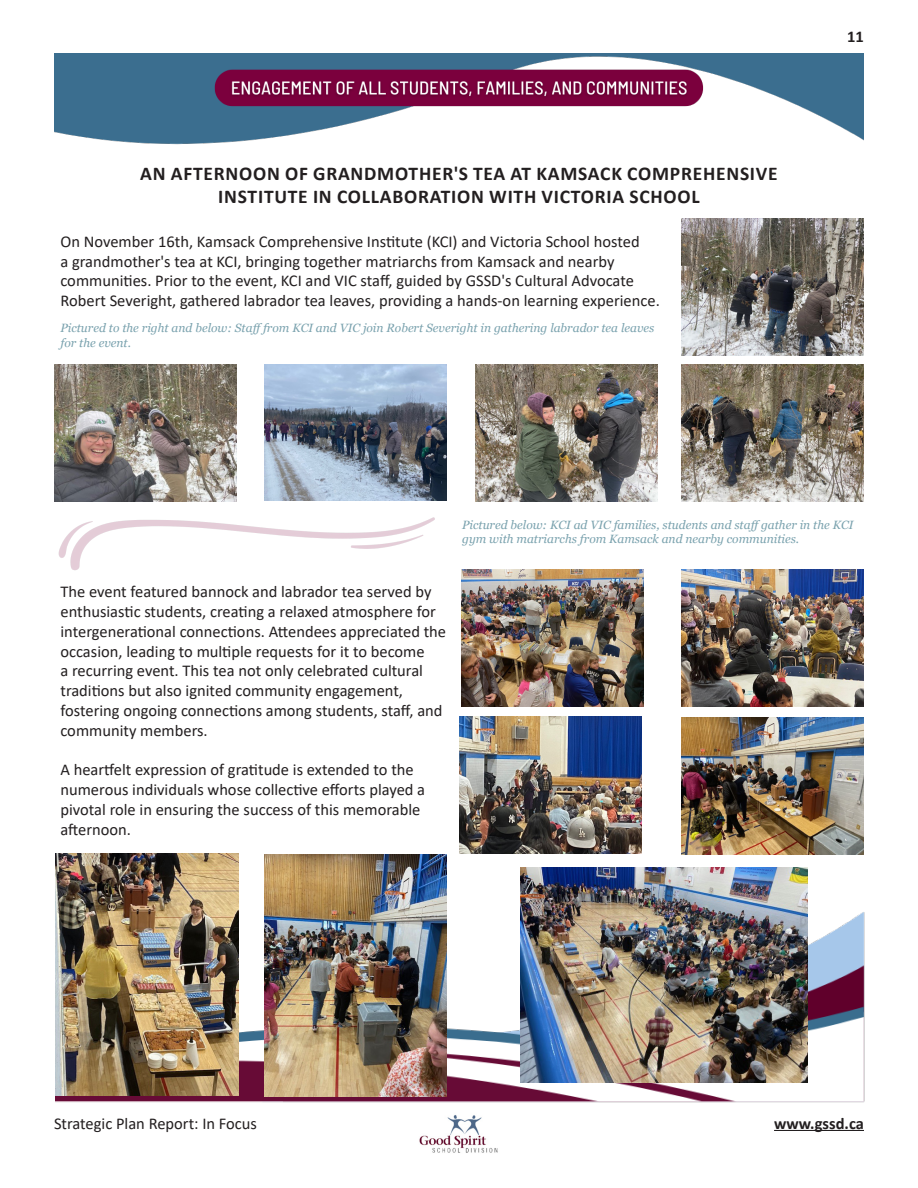
<style>
.page{position:relative;width:918px;height:1188px;background:#fff}
.page>*{position:absolute;margin:0;border:0;box-sizing:border-box;transform-origin:0 0}
.Article_Headers{font:700 19.5px "Calibri";letter-spacing:.04em;color:#231f20}
.Body_Copy{font:16.5px/19.8px "Calibri";color:#231f20}
.t1{font:700 16.5px "Calibri";color:#231f20}
.t2{font:italic 12px/14.4px "Georgia";color:#7aa2ae}
</style>
<div class="page">
<hr style="left:774px;top:1130px;width:90px;height:1px;background:#231f20">
<img style="left:419px;top:1126px;width:79px;height:27px">
<img style="left:54px;top:54px;width:810px;height:1048px">
<img style="left:56px;top:900px;width:809px;height:226px">
<img style="left:54px;top:514px;width:389px;height:58px">
<img style="left:682px;top:218px;width:182px;height:137px">
<img style="left:54px;top:364px;width:182px;height:137px">
<img style="left:475px;top:364px;width:183px;height:137px">
<img style="left:682px;top:364px;width:182px;height:137px">
<img style="left:265px;top:364px;width:182px;height:137px">
<img style="left:521px;top:868px;width:286px;height:215px">
<img style="left:459px;top:717px;width:182px;height:137px">
<img style="left:682px;top:569px;width:182px;height:137px">
<img style="left:461px;top:569px;width:183px;height:137px">
<img style="left:682px;top:717px;width:182px;height:137px">
<img style="left:56px;top:854px;width:182px;height:242px">
<img style="left:265px;top:854px;width:182px;height:242px">
<p class="Article_Headers" style="left:140px;top:160px;width:639px">AN AFTERNOON OF GRANDMOTHER'S TEA AT KAMSACK COMPREHENSIVE</p>
<p class="Article_Headers" style="left:218px;top:183px;width:483px">INSTITUTE IN COLLABORATION WITH VICTORIA SCHOOL</p>
<p class="Body_Copy" style="left:60px;top:231px;width:601px">On November 16th, Kamsack Comprehensive Institute (KCI) and Victoria School hosted<br>a grandmother's tea at KCI, bringing together matriarchs from Kamsack and nearby communities. Prior to the event, KCI and VIC staff, guided by GSSD's Cultural Advocate Robert Severight, gathered labrador tea leaves, providing a hands-on learning experience.</p>
<p class="t2" style="left:60px;top:321px;width:595px">Pictured to the right and below: Stafffrom KCI and VIC join Robert Severight in gathering labrador tea leaves for the event.</p>
<p class="t1" style="left:847px;top:25px;width:18px">11</p>
<p class="Body_Copy" style="left:60px;top:581px;width:387px">The event featured bannock and labrador tea served by enthusiastic students, creating a relaxed atmosphere for intergenerational connections. Attendees appreciated the occasion, leading to multiple requests for it to become<br>a recurring event. This tea not only celebrated cultural traditions but also ignited community engagement, fostering ongoing connections among students, staff, and community members.</p>
<p class="Body_Copy" style="left:60px;top:760px;width:366px">A heartfelt expression of gratitude is extended to the numerous individuals whose collective efforts played a pivotal role in ensuring the success of this memorable afternoon.</p>
<p class="t2" style="left:462px;top:517px;width:393px">Pictured below: KCI ad VIC families, students and staffgather in the KCI gym with matriarchs from Kamsack and nearby communities.</p>
<p class="Body_Copy" style="left:54px;top:1113px;width:205px">Strategic Plan Report: In Focus</p>
<p class="t1" style="left:774px;top:1111px;width:91px">www.gssd.ca</p>
</div>
